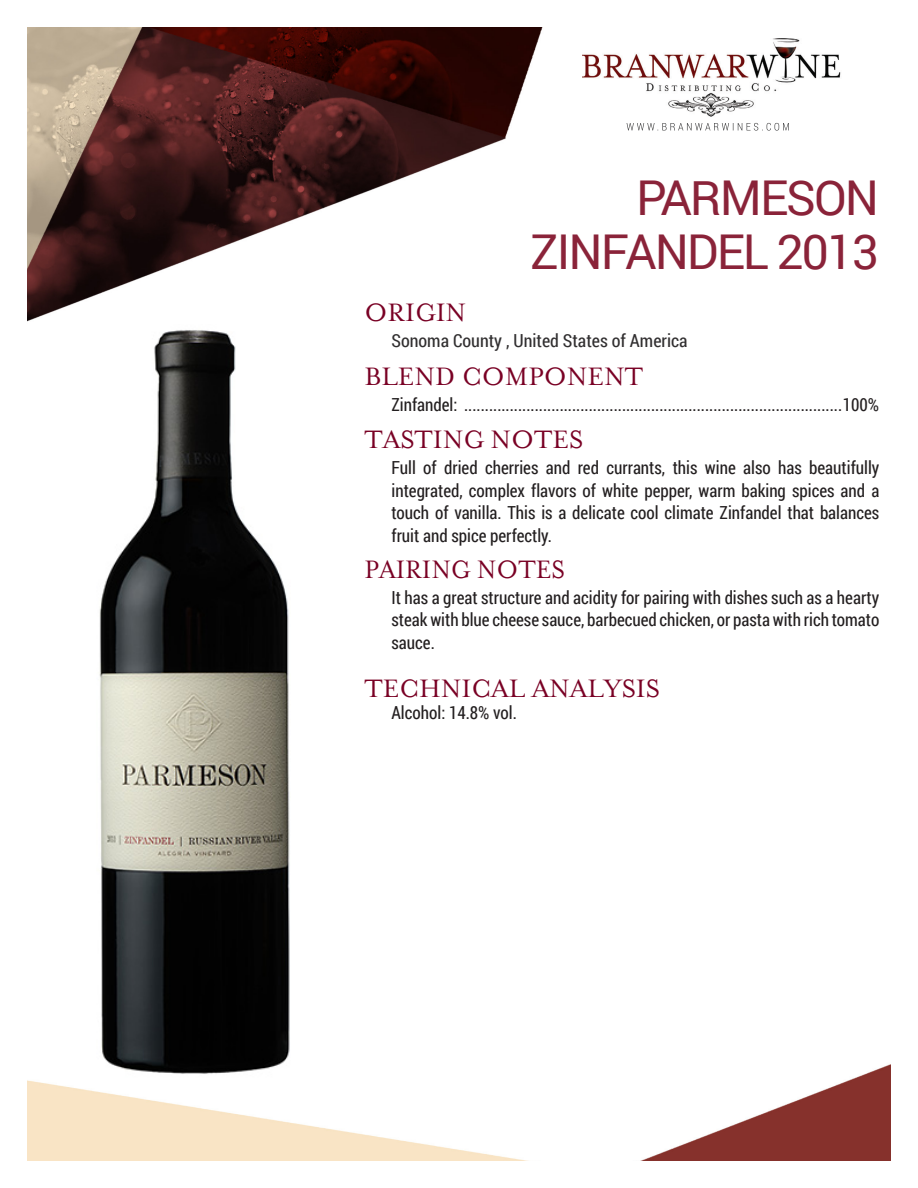
<style>
.page{position:relative;width:918px;height:1188px;background:#fff}
.page>*{position:absolute;margin:0;border:0;box-sizing:border-box;transform-origin:0 0}
.t1{font:48px/54px "Roboto";letter-spacing:-.04em;color:#8a2339;text-align:right}
.Paragraph_Text{font:28.5px "Mrs Eaves Roman";color:#790024}
.Paragraph_Text-2{font:28.5px "Mrs Eaves Roman";color:#790024;scale:.95 1}
.Paragraph_Text-3{font:18px/22.5px "Roboto Condensed";color:#231f20;text-align:justify;scale:.95 1}
.t2{font:18px "Roboto Condensed";color:#312f30}
</style>
<div class="page">
<img style="left:27px;top:27px;width:864px;height:1134px">
<img style="left:583px;top:39px;width:258px;height:80px">
<svg style="left:627px;top:123px;width:162px;height:8px"></svg>
<img style="left:81px;top:324px;width:217px;height:755px">
<p class="t1" style="left:530px;top:170px;width:351px">PARMESON<br>ZINFANDEL 2013</p>
<p class="Paragraph_Text" style="left:364px;top:297px;width:103px">ORIGIN</p>
<p class="t2" style="left:392px;top:328px;width:298px">Sonoma County , United States of America</p>
<p class="Paragraph_Text" style="left:364px;top:361px;width:280px">BLEND COMPONENT</p>
<p class="Paragraph_Text-3" style="left:392px;top:392px;width:515px">Zinfandel: ...........................................................................................100%</p>
<p class="Paragraph_Text" style="left:364px;top:424px;width:220px">TASTING NOTES</p>
<p class="Paragraph_Text-3" style="left:392px;top:456px;width:515px">Full of dried cherries and red currants, this wine also has beautifully integrated, complex flavors of white pepper, warm baking spices and a touch of vanilla. This is a delicate cool climate Zinfandel that balances fruit and spice perfectly.</p>
<p class="Paragraph_Text-2" style="left:364px;top:554px;width:213px">PAIRING NOTES</p>
<p class="Paragraph_Text-3" style="left:392px;top:586px;width:515px">It has a great structure and acidity for pairing with dishes such as a hearty steak with blue cheese sauce, barbecued chicken, or pasta with rich tomato sauce.</p>
<p class="Paragraph_Text" style="left:364px;top:673px;width:297px">TECHNICAL ANALYSIS</p>
<p class="Paragraph_Text-3" style="left:392px;top:701px;width:133px">Alcohol: 14.8% vol.</p>
</div>
